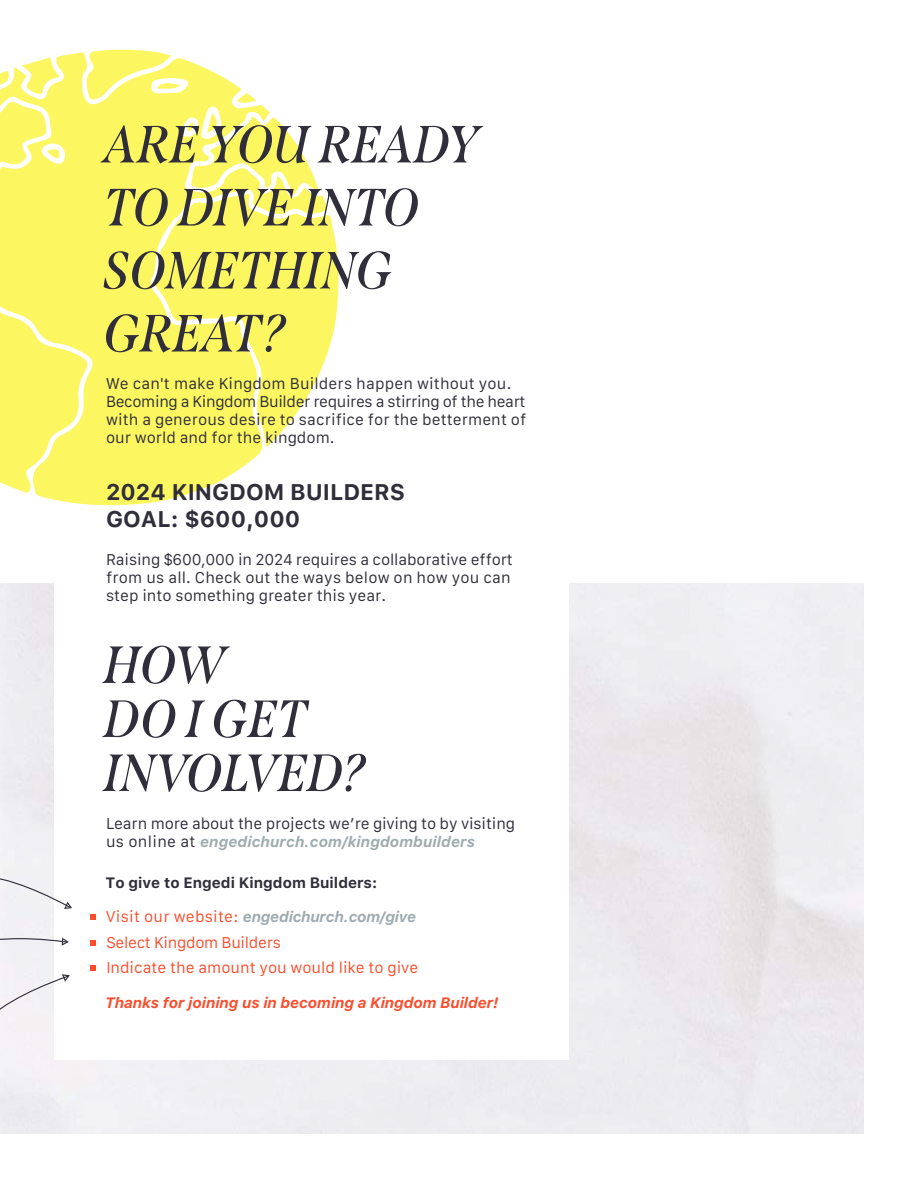
<style>
.page{position:relative;width:918px;height:1188px;background:#fff}
.page>*{position:absolute;margin:0;border:0;box-sizing:border-box;transform-origin:0 0}
.t1{font:italic 600 52.5px/63px "Span";color:#2f2e3a}
.t2{font:700 22.5px/27px "Galvji";color:#2f2e3a}
.t3{font:15px/18px "Galvji";color:#2f2e3a}
.t4{font:15px/25.5px "Galvji";color:#fa4d2d}
.t5{font:italic 700 15px "Galvji";letter-spacing:-.01em;color:#fa4d2d}
.t6{font:700 15px "Galvji";color:#2f2e3a}
.s1{font-weight:700;font-style:italic;color:#9eabb0}
</style>
<div class="page">
<svg style="left:0;top:49px;width:339px;height:461px;fill:#fcf661"></svg>
<svg style="left:40px;top:140px;width:25px;height:26px"></svg>
<svg style="left:180px;top:107px;width:41px;height:32px"></svg>
<svg style="left:0;top:878px;width:72px;height:31px"></svg>
<svg style="left:0;top:935px;width:69px;height:11px"></svg>
<svg style="left:0;top:974px;width:70px;height:37px"></svg>
<svg style="left:90px;top:915px;width:5px;height:5px"></svg>
<svg style="left:90px;top:941px;width:5px;height:5px"></svg>
<svg style="left:90px;top:965px;width:5px;height:6px"></svg>
<h1 class="t1" style="left:106px;top:114px;width:376px">ARE YOU READY<br>TO DIVE INTO<br>SOMETHING<br>GREAT?</h1>
<p class="t3" style="left:106px;top:375px;width:422px">We can't make Kingdom Builders happen without you.<br>Becoming a Kingdom Builder requires a stirring of the heart with a generous desire to sacrifice for the betterment of our world and for the kingdom.</p>
<h2 class="t2" style="left:106px;top:479px;width:301px">2024 KINGDOM BUILDERS<br>GOAL: $600,000</h2>
<p class="t3" style="left:106px;top:551px;width:408px">Raising $600,000 in 2024 requires a collaborative effort from us all. Check out the ways below on how you can step into something greater this year.</p>
<h1 class="t1" style="left:106px;top:639px;width:263px;line-height:54px">HOW<br>DO I GET<br>INVOLVED?</h1>
<p class="t3" style="left:106px;top:815px;width:410px">Learn more about the projects we’re giving to by visiting us online at <span class="s1">engedichurch.com/kingdombuilders</span></p>
<p class="t6" style="left:106px;top:874px;width:273px">To give to Engedi Kingdom Builders:</p>
<p class="t4" style="left:106px;top:905px;width:314px">Visit our website: <span class="s1">engedichurch.com/give<br></span>Select Kingdom Builders<br>Indicate the amount you would like to give</p>
<p class="t5" style="left:105px;top:994px;width:395px">Thanks for joining us in becoming a Kingdom Builder!</p>
</div>
